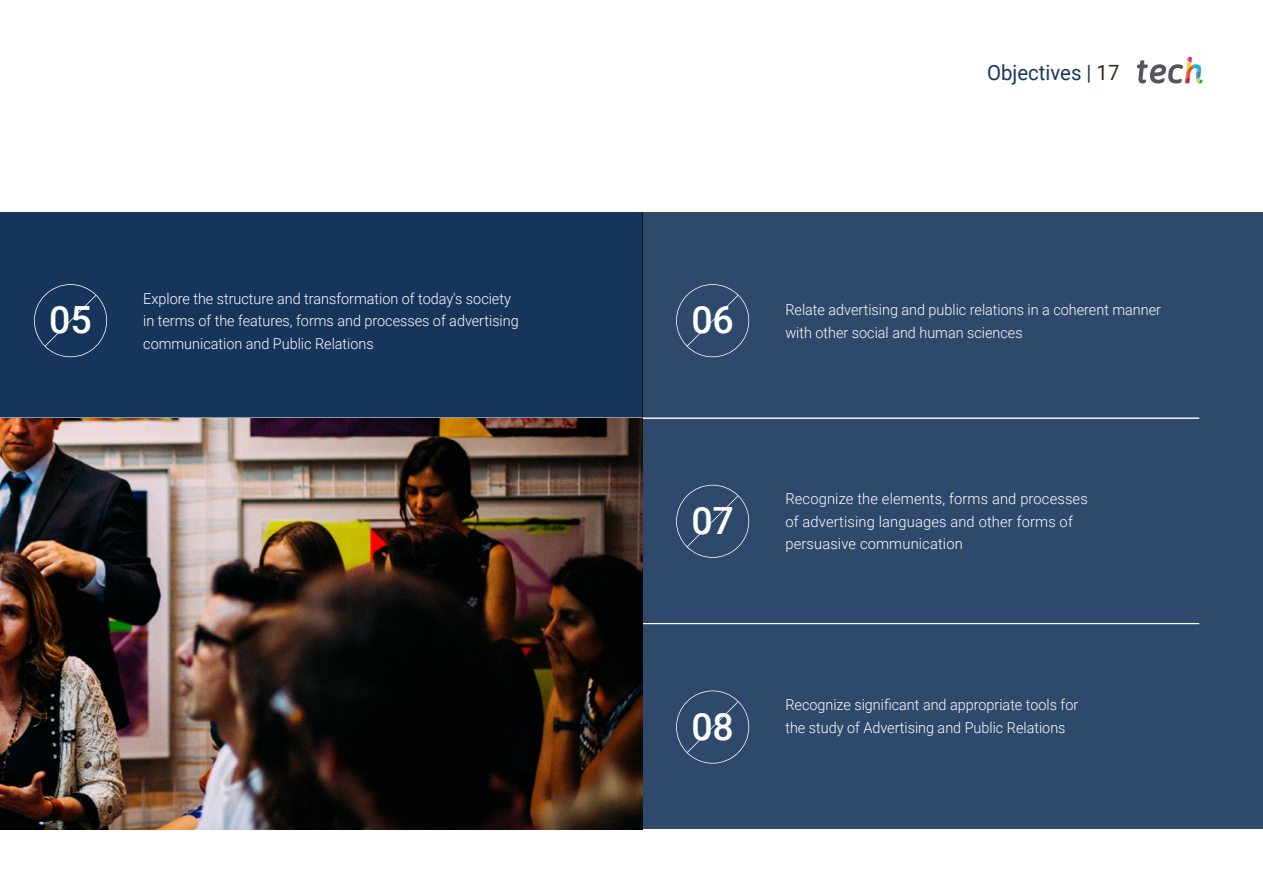
<style>
.page{position:relative;width:1263px;height:893px;background:#fff}
.page>*{position:absolute;margin:0;border:0;box-sizing:border-box;transform-origin:0 0}
.t1{font:500 37.5px "Roboto";color:#fff}
.t2{font:21px "Roboto";color:#1a355c}
.t3{font:300 15px/22.5px "Roboto";color:#fff;scale:.96 1}
.t4{font:300 15px/22.5px "Roboto";color:#fff}
.s1{color:#312e20}
</style>
<div class="page">
<svg style="left:1137px;top:57px;width:65px;height:27px"></svg>
<div style="left:0;top:213px;width:642px;height:616px;background:#17355b"></div>
<div style="left:642px;top:213px;width:621px;height:616px;background:#2e496b"></div>
<svg style="left:34px;top:284px;width:73px;height:73px"></svg>
<svg style="left:676px;top:690px;width:73px;height:74px"></svg>
<svg style="left:676px;top:284px;width:73px;height:73px"></svg>
<svg style="left:676px;top:485px;width:73px;height:73px"></svg>
<hr style="left:0;top:418px;width:1199px;height:1px;background:#fff">
<hr style="left:0;top:623px;width:1199px;height:1px;background:#fff">
<img style="left:0;top:418px;width:642px;height:411px">
<h1 class="t1" style="left:49px;top:294px;width:44px">05</h1>
<p class="t3" style="left:143px;top:287px;width:393px">Explore the structure and transformation of today's society in terms of the features, forms and processes of advertising communication and Public Relations</p>
<h2 class="t2" style="left:987px;top:57px;width:134px">Objectives | <span class="s1">17</span></h2>
<h1 class="t1" style="left:691px;top:294px;width:44px">06</h1>
<p class="t3" style="left:785px;top:298px;width:393px">Relate advertising and public relations in a coherent manner with other social and human sciences</p>
<h1 class="t1" style="left:691px;top:494px;width:44px">07</h1>
<p class="t4" style="left:785px;top:487px;width:304px">Recognize the elements, forms and processes of advertising languages and other forms of persuasive communication</p>
<h1 class="t1" style="left:691px;top:700px;width:44px">08</h1>
<p class="t3" style="left:785px;top:693px;width:306px">Recognize significant and appropriate tools for the study of Advertising and Public Relations</p>
</div>
